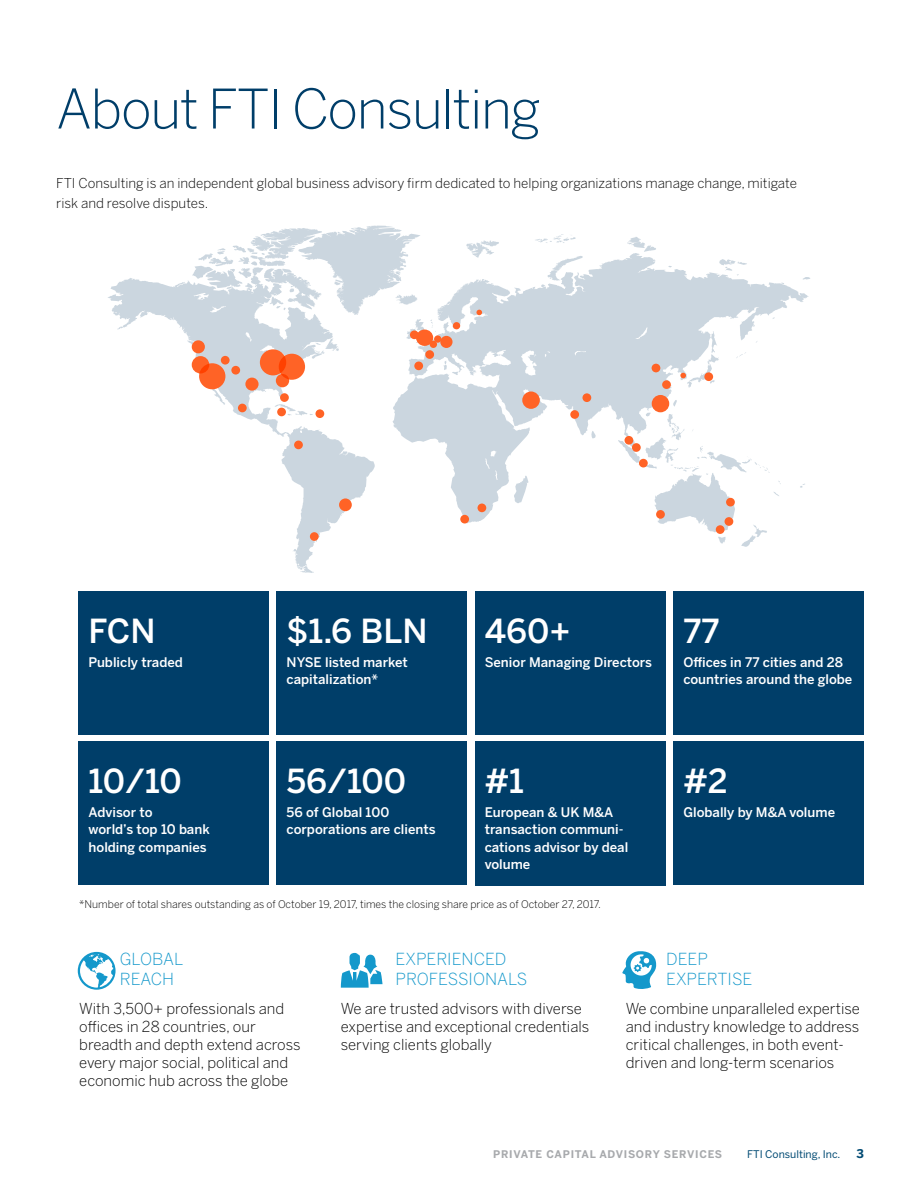
<style>
.page{position:relative;width:918px;height:1188px;background:#fff}
.page>*{position:absolute;margin:0;border:0;box-sizing:border-box;transform-origin:0 0}
.t1{font:300 54px "Benton Sans";letter-spacing:-.025em;color:#003e69}
.t2{font:500 33px "Benton Sans";color:#fff}
.t3{font:500 33px "Benton Sans";color:#fff}
.t4{font:300 16.5px/19.8px "Benton Sans";color:#1498cb}
.t5{font:300 15px/18px "Benton Sans";color:#000}
.t6{font:300 13.5px/19.5px "Benton Sans";color:#000}
.t7{font:500 13.2px/17.5px "Benton Sans";color:#fff}
.t8{font:700 12px "Benton Sans";color:#004a73}
.t9{font:300 10.5px "Benton Sans";color:#000}
.t10{font:700 10.5px "Benton Sans";letter-spacing:.07em;color:#a7a9ac}
.t11{font:10.5px "Benton Sans";color:#004a73}
</style>
<div class="page">
<hr style="left:0;top:0;width:1px;height:1188px;background:#003e69">
<svg style="left:0;top:1116px;width:1px;height:72px"></svg>
<div style="left:475px;top:741px;width:190px;height:144px;background:#003e69"></div>
<div style="left:79px;top:591px;width:190px;height:144px;background:#003e69"></div>
<div style="left:79px;top:741px;width:190px;height:144px;background:#003e69"></div>
<div style="left:277px;top:741px;width:190px;height:144px;background:#003e69"></div>
<div style="left:277px;top:591px;width:190px;height:144px;background:#003e69"></div>
<div style="left:475px;top:591px;width:190px;height:144px;background:#003e69"></div>
<div style="left:674px;top:591px;width:190px;height:144px;background:#003e69"></div>
<div style="left:674px;top:741px;width:190px;height:144px;background:#003e69"></div>
<div style="left:0;top:268px;width:19px;height:848px;background:#fff"></div>
<svg style="left:622px;top:951px;width:34px;height:38px"></svg>
<svg style="left:341px;top:953px;width:42px;height:35px"></svg>
<svg style="left:78px;top:952px;width:38px;height:38px"></svg>
<svg style="left:627px;top:237px;width:29px;height:15px"></svg>
<svg style="left:392px;top:253px;width:417px;height:270px"></svg>
<svg style="left:540px;top:351px;width:7px;height:4px"></svg>
<svg style="left:550px;top:361px;width:2px;height:8px"></svg>
<svg style="left:541px;top:256px;width:42px;height:31px"></svg>
<svg style="left:535px;top:234px;width:41px;height:9px"></svg>
<svg style="left:514px;top:475px;width:14px;height:28px"></svg>
<svg style="left:591px;top:431px;width:5px;height:7px"></svg>
<svg style="left:618px;top:413px;width:163px;height:134px"></svg>
<svg style="left:466px;top:240px;width:33px;height:18px"></svg>
<svg style="left:108px;top:278px;width:267px;height:290px"></svg>
<svg style="left:274px;top:404px;width:39px;height:12px"></svg>
<svg style="left:298px;top:565px;width:16px;height:8px"></svg>
<div style="left:716px;top:525px;width:9px;height:9px;background:#ff6326;border-radius:50%"></div>
<div style="left:725px;top:517px;width:8px;height:9px;background:#ff6326;border-radius:50%"></div>
<div style="left:726px;top:498px;width:9px;height:8px;background:#ff6326;border-radius:50%"></div>
<div style="left:656px;top:510px;width:9px;height:9px;background:#ff6326;border-radius:50%"></div>
<div style="left:639px;top:459px;width:9px;height:8px;background:#ff6326;border-radius:50%"></div>
<div style="left:632px;top:443px;width:9px;height:9px;background:#ff6326;border-radius:50%"></div>
<div style="left:582px;top:393px;width:9px;height:9px;background:#ff6326;border-radius:50%"></div>
<div style="left:652px;top:364px;width:8px;height:8px;background:#ff6326;border-radius:50%"></div>
<div style="left:662px;top:380px;width:9px;height:9px;background:#ff6326;border-radius:50%"></div>
<div style="left:460px;top:515px;width:9px;height:9px;background:#ff6326;border-radius:50%"></div>
<div style="left:294px;top:441px;width:9px;height:8px;background:#ff6326;border-radius:50%"></div>
<div style="left:238px;top:404px;width:9px;height:8px;background:#ff6326;border-radius:50%"></div>
<div style="left:310px;top:532px;width:9px;height:9px;background:#ff6326;border-radius:50%"></div>
<div style="left:339px;top:498px;width:13px;height:13px;background:#ff6326;border-radius:50%"></div>
<div style="left:478px;top:504px;width:8px;height:8px;background:#ff6326;border-radius:50%"></div>
<div style="left:570px;top:410px;width:9px;height:9px;background:#ff6326;border-radius:50%"></div>
<div style="left:522px;top:391px;width:18px;height:18px;background:#ff6326;border-radius:50%"></div>
<div style="left:199px;top:363px;width:26px;height:26px;background:#ff6326;border-radius:50%"></div>
<div style="left:280px;top:393px;width:9px;height:9px;background:#ff6326;border-radius:50%"></div>
<div style="left:277px;top:408px;width:9px;height:8px;background:#ff6326;border-radius:50%"></div>
<div style="left:315px;top:409px;width:9px;height:9px;background:#ff6326;border-radius:50%"></div>
<div style="left:276px;top:374px;width:13px;height:13px;background:#ff6326;border-radius:50%"></div>
<div style="left:245px;top:378px;width:14px;height:13px;background:#ff6326;border-radius:50%"></div>
<div style="left:652px;top:395px;width:17px;height:17px;background:#ff6326;border-radius:50%"></div>
<div style="left:453px;top:322px;width:7px;height:7px;background:#ff6326;border-radius:50%"></div>
<svg style="left:680px;top:331px;width:39px;height:57px"></svg>
<div style="left:625px;top:436px;width:8px;height:9px;background:#ff6326;border-radius:50%"></div>
<svg style="left:476px;top:310px;width:6px;height:5px"></svg>
<svg style="left:187px;top:226px;width:271px;height:153px"></svg>
<h1 class="t1" style="left:56px;top:77px;width:486px">About FTI Consulting</h1>
<p class="t6" style="left:56px;top:174px;width:742px">FTI Consulting is an independent global business advisory firm dedicated to helping organizations manage change, mitigate risk and resolve disputes.</p>
<h2 class="t2" style="left:89px;top:611px;width:68px">FCN</h2>
<p class="t7" style="left:89px;top:653px;width:96px">Publicly traded</p>
<h2 class="t2" style="left:287px;top:611px;width:143px">$1.6 BLN</h2>
<p class="t7" style="left:287px;top:653px;width:123px">NYSE listed market capitalization*</p>
<h2 class="t2" style="left:485px;top:611px;width:87px">460+</h2>
<p class="t7" style="left:485px;top:653px;width:169px">Senior Managing Directors</p>
<h2 class="t2" style="left:683px;top:611px;width:38px">77</h2>
<p class="t7" style="left:683px;top:653px;width:171px">Offices in 77 cities and 28 countries around the globe</p>
<h2 class="t2" style="left:89px;top:761px;width:95px">10/10</h2>
<p class="t7" style="left:89px;top:803px;width:123px">Advisor to<br>world’s top 10 bank holding companies</p>
<h2 class="t2" style="left:287px;top:761px;width:121px">56/100</h2>
<p class="t7" style="left:287px;top:803px;width:150px">56 of Global 100 corporations are clients</p>
<h2 class="t3" style="left:485px;top:761px;width:41px">#1</h2>
<p class="t7" style="left:485px;top:803px;width:145px">European &amp; UK M&amp;A transaction communi&shy;cations advisor by deal volume</p>
<p class="t9" style="left:79px;top:898px;width:523px">*Number of total shares outstanding as of October 19, 2017, times the closing share price as of October 27, 2017.</p>
<h2 class="t2" style="left:683px;top:761px;width:46px">#2</h2>
<p class="t7" style="left:683px;top:803px;width:153px">Globally by M&amp;A volume</p>
<p class="t4" style="left:120px;top:949px;width:65px">GLOBAL<br>REACH</p>
<p class="t5" style="left:79px;top:999px;width:223px">With 3,500+ professionals and offices in 28 countries, our breadth and depth extend across every major social, political and economic hub across the globe</p>
<p class="t4" style="left:396px;top:949px;width:133px">EXPERIENCED<br>PROFESSIONALS</p>
<p class="t5" style="left:341px;top:999px;width:250px">We are trusted advisors with diverse expertise and exceptional credentials serving clients globally</p>
<p class="t4" style="left:666px;top:949px;width:88px">DEEP<br>EXPERTISE</p>
<p class="t5" style="left:626px;top:999px;width:236px">We combine unparalleled expertise and industry knowledge to address critical challenges, in both event&shy;driven and long-term scenarios</p>
<p class="t10" style="left:493px;top:1148px;width:231px">PRIVATE CAPITAL ADVISORY SERVICES</p>
<p class="t11" style="left:747px;top:1148px;width:95px">FTI Consulting, Inc.</p>
<p class="t8" style="left:857px;top:1146px;width:9px">3</p>
</div>
